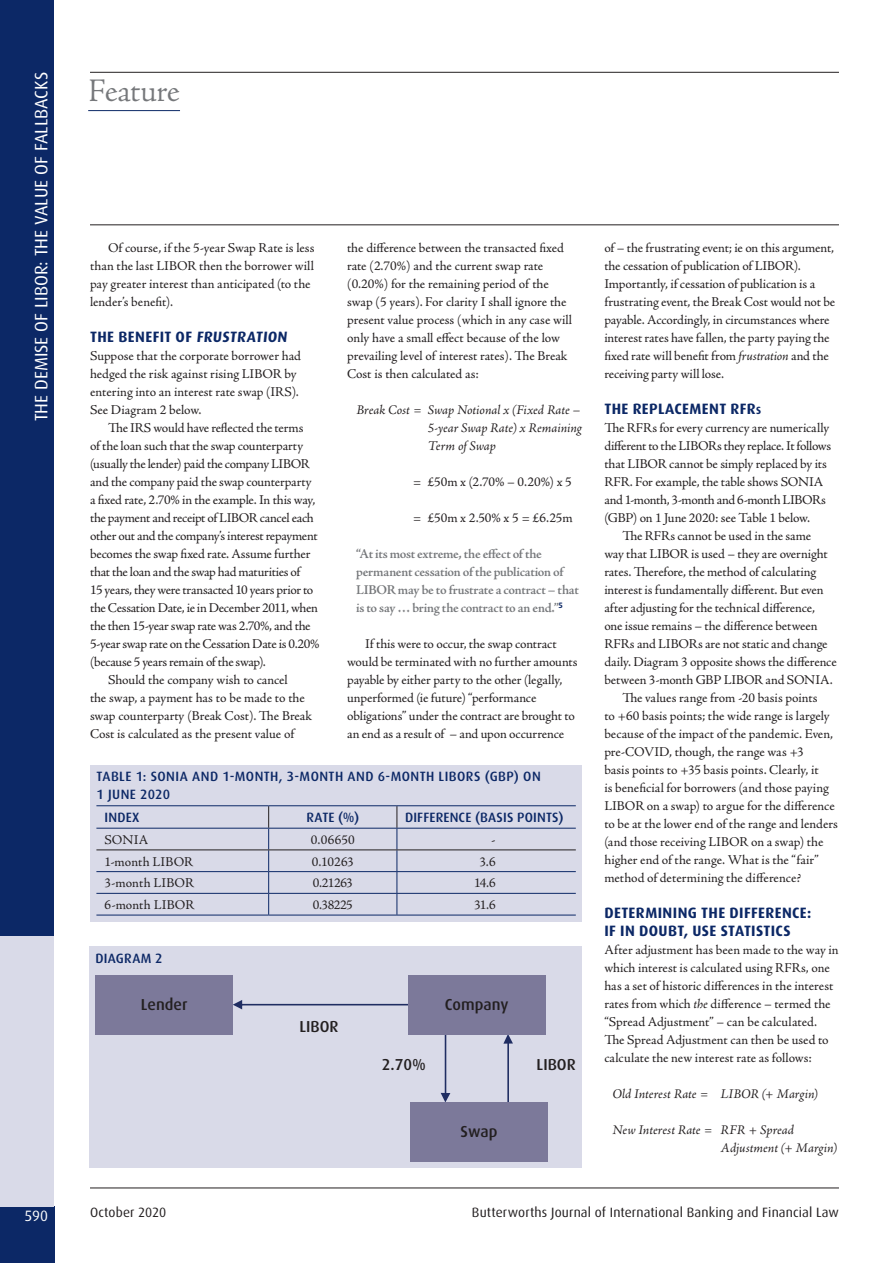
<style>
.page{position:relative;width:893px;height:1263px;background:#fff}
.page>*{position:absolute;margin:0;border:0;box-sizing:border-box;transform-origin:0 0}
.t1{font:300 33px "Adobe Jenson Pro";letter-spacing:-.015em;color:#76787b}
.t2{font:18px "Dax";color:#fff}
.t3{font:500 15.9px "Dax";color:#231f20}
.j-H1{font:700 15px/18px "Dax";letter-spacing:.025em;color:#0c2866}
.t4{font:15px "Dax";color:#fff}
.j-Para{font:13.5px/18px "Adobe Jenson Pro";letter-spacing:-.01em;color:#231f20}
.j-PC{font:13.5px/18px "Adobe Jenson Pro";letter-spacing:-.005em;color:#231f20}
.j-PC-2{font:italic 13.5px/18px "Adobe Jenson Pro";letter-spacing:-.005em;color:#231f20}
.j-QC{font:600 13.5px/18px "Adobe Jenson Pro";letter-spacing:-.02em;color:#76787b}
.j-Table_H1{font:500 13.5px/18px "Dax";letter-spacing:.03em;color:#0c2866}
.j-Table_PC{font:13.5px "Adobe Jenson Pro";color:#231f20}
.t5{font:13.5px "Dax";letter-spacing:.01em;color:#231f20}
.j-Table_H1-2{font:500 13.5px "Dax";letter-spacing:.01em;color:#0c2866}
.s1{font-style:italic}
.s2{font-size:10.5px}
</style>
<div class="page">
<div style="left:90px;top:765px;width:492px;height:156px;background:#d9dae8"></div>
<hr style="left:96px;top:805px;width:173px;height:1px;background:#0c2866">
<hr style="left:269px;top:805px;width:128px;height:1px;background:#0c2866">
<hr style="left:397px;top:805px;width:179px;height:1px;background:#0c2866">
<hr style="left:96px;top:828px;width:173px;height:1px;background:#0c2866">
<hr style="left:269px;top:828px;width:128px;height:1px;background:#0c2866">
<hr style="left:397px;top:828px;width:179px;height:1px;background:#0c2866">
<hr style="left:96px;top:893px;width:173px;height:1px;background:#0c2866">
<hr style="left:269px;top:893px;width:128px;height:1px;background:#0c2866">
<svg style="left:268px;top:806px;width:1px;height:109px"></svg>
<hr style="left:397px;top:893px;width:179px;height:1px;background:#0c2866">
<svg style="left:397px;top:806px;width:1px;height:109px"></svg>
<hr style="left:96px;top:915px;width:173px;height:1px;background:#0c2866">
<hr style="left:269px;top:915px;width:128px;height:1px;background:#0c2866">
<hr style="left:397px;top:915px;width:179px;height:1px;background:#0c2866">
<hr style="left:96px;top:849px;width:173px;height:1px;background:#231f20">
<hr style="left:269px;top:849px;width:128px;height:1px;background:#231f20">
<hr style="left:397px;top:849px;width:179px;height:1px;background:#231f20">
<hr style="left:96px;top:871px;width:173px;height:1px;background:#0c2866">
<hr style="left:269px;top:871px;width:128px;height:1px;background:#0c2866">
<hr style="left:397px;top:871px;width:179px;height:1px;background:#0c2866">
<div style="left:90px;top:947px;width:492px;height:221px;background:#d9dae8"></div>
<svg style="left:233px;top:1000px;width:175px;height:9px"></svg>
<svg style="left:503px;top:1034px;width:10px;height:10px"></svg>
<hr style="left:507px;top:1037px;width:2px;height:66px;background:#202d62">
<svg style="left:441px;top:1093px;width:9px;height:9px"></svg>
<hr style="left:445px;top:1034px;width:1px;height:66px;background:#202d62">
<div style="left:96px;top:975px;width:137px;height:59px;background:#7c799a"></div>
<div style="left:408px;top:975px;width:137px;height:59px;background:#7c799a"></div>
<div style="left:410px;top:1102px;width:138px;height:60px;background:#7c799a"></div>
<div style="left:0;top:1206px;width:54px;height:57px;background:#0c2866"></div>
<hr style="left:90px;top:72px;width:749px;height:1px;background:#231f20">
<hr style="left:90px;top:1188px;width:749px;height:1px;background:#231f20">
<div style="left:0;top:0;width:54px;height:936px;background:#0c2866"></div>
<div style="left:0;top:936px;width:54px;height:270px;background:#d9dae8"></div>
<hr style="left:88px;top:110px;width:92px;height:1px;background:#0c2866">
<hr style="left:90px;top:225px;width:749px;height:1px;background:#231f20">
<h2 class="t2" style="left:31px;top:421px;width:351px;rotate:-90deg">THE DEMISE OF LIBOR: THE VALUE OF FALLBACKS</h2>
<h1 class="t1" style="left:88px;top:72px;width:93px">Feature</h1>
<p class="j-Para" style="left:90px;top:239px;width:226px;text-indent:18px">Of course, if the 5-year Swap Rate is less than the last LIBOR then the borrower will pay greater interest than anticipated (to the lender’s benefit).</p>
<p class="j-H1" style="left:90px;top:328px;width:200px">THE BENEFIT OF FRUSTRATION</p>
<p class="j-PC" style="left:90px;top:347px;width:212px">Suppose that the corporate borrower had hedged the risk against rising LIBOR by entering into an interest rate swap (IRS).<br>See Diagram 2 below.</p>
<p class="j-Para" style="left:90px;top:419px;width:231px;text-indent:18px">The IRS would have reflected the terms<br>of the loan such that the swap counterparty (usually the lender) paid the company LIBOR and the company paid the swap counterparty a fixed rate, 2.70% in the example. In this way, the payment and receipt of LIBOR cancel each other out and the company’s interest repayment becomes the swap fixed rate. Assume further that the loan and the swap had maturities of<br>15 years, they were transacted 10 years prior to the Cessation Date, ie in December 2011, when the then 15-year swap rate was 2.70%, and the 5-year swap rate on the Cessation Date is 0.20% (because 5 years remain of the swap).</p>
<p class="j-Para" style="left:90px;top:671px;width:223px;text-indent:18px">Should the company wish to cancel<br>the swap, a payment has to be made to the swap counterparty (Break Cost). The Break Cost is calculated as the present value of</p>
<p class="j-Para" style="left:347px;top:239px;width:227px">the difference between the transacted fixed rate (2.70%) and the current swap rate (0.20%) for the remaining period of the swap (5 years). For clarity I shall ignore the present value process (which in any case will only have a small effect because of the low prevailing level of interest rates). The Break Cost is then calculated as:</p>
<p class="j-PC-2" style="left:356px;top:402px;width:225px">Break Cost = Swap Notional x (Fixed Rate –</p>
<p class="j-PC-2" style="left:428px;top:420px;width:155px">5-year Swap Rate) x Remaining<br>Term of Swap</p>
<p class="j-PC" style="left:413px;top:473px;width:160px">= £50m x (2.70% – 0.20%) x 5</p>
<p class="j-PC" style="left:413px;top:509px;width:161px">= £50m x 2.50% x 5 = £6.25m</p>
<p class="j-QC" style="left:356px;top:545px;width:224px">“At its most extreme, the effect of the permanent cessation of the publication of LIBOR may be to frustrate a contract – that is to say … bring the contract to an end.”<sup>5</sup></p>
<p class="j-Para" style="left:347px;top:635px;width:232px;text-indent:18px">If this were to occur, the swap contract would be terminated with no further amounts payable by either party to the other (legally, unperformed (ie future) “performance obligations” under the contract are brought to an end as a result of – and upon occurrence</p>
<p class="j-Table_H1" style="left:96px;top:768px;width:446px">TABLE 1: SONIA AND 1-MONTH, 3-MONTH AND 6-MONTH LIBORS (GBP) ON<br>1 JUNE 2020</p>
<p class="j-Table_H1" style="left:105px;top:809px;width:37px">INDEX</p>
<p class="j-Table_H1" style="left:306px;top:809px;width:54px">RATE (%)</p>
<p class="j-Table_H1-2" style="left:405px;top:810px;width:160px">DIFFERENCE (BASIS POINTS)</p>
<p class="j-Table_PC" style="left:105px;top:832px;width:45px">SONIA</p>
<p class="j-Table_PC" style="left:311px;top:832px;width:45px">0.06650</p>
<p class="j-Table_PC" style="left:491px;top:832px;width:6px">-</p>
<p class="j-Table_PC" style="left:105px;top:854px;width:90px">1-month LIBOR</p>
<p class="j-Table_PC" style="left:312px;top:854px;width:44px">0.10263</p>
<p class="j-Table_PC" style="left:479px;top:854px;width:18px">3.6</p>
<p class="j-Table_PC" style="left:105px;top:875px;width:91px">3-month LIBOR</p>
<p class="j-Table_PC" style="left:313px;top:875px;width:42px">0.21263</p>
<p class="j-Table_PC" style="left:474px;top:875px;width:23px">14.6</p>
<p class="j-Table_PC" style="left:105px;top:897px;width:91px">6-month LIBOR</p>
<p class="j-Table_PC" style="left:313px;top:897px;width:42px">0.38225</p>
<p class="j-Table_PC" style="left:474px;top:897px;width:23px">31.6</p>
<p class="j-Table_H1" style="left:96px;top:949px;width:68px">DIAGRAM 2</p>
<p class="t3" style="left:141px;top:995px;width:48px">Lender</p>
<p class="t3" style="left:445px;top:995px;width:65px">Company</p>
<p class="t3" style="left:300px;top:1017px;width:41px">LIBOR</p>
<p class="t3" style="left:382px;top:1055px;width:46px">2.70%</p>
<p class="t3" style="left:460px;top:1123px;width:39px">Swap</p>
<p class="t3" style="left:537px;top:1055px;width:41px">LIBOR</p>
<p class="j-Para" style="left:604px;top:239px;width:232px">of – the frustrating event; ie on this argument, the cessation of publication of LIBOR).<br>Importantly, if cessation of publication is a frustrating event, the Break Cost would not be payable. Accordingly, in circumstances where interest rates have fallen, the party paying the fixed rate will benefit from <span class="s1">frustration</span> and the receiving party will lose.</p>
<p class="j-H1" style="left:604px;top:400px;width:158px">THE REPLACEMENT RFR<span class="s2">s</span></p>
<p class="j-PC" style="left:604px;top:419px;width:228px">The RFRs for every currency are numerically different to the LIBORs they replace. It follows that LIBOR cannot be simply replaced by its RFR. For example, the table shows SONIA and 1-month, 3-month and 6-month LIBORs (GBP) on 1 June 2020: see Table 1 below.</p>
<p class="j-Para" style="left:604px;top:527px;width:234px;text-indent:18px">The RFRs cannot be used in the same<br>way that LIBOR is used – they are overnight rates. Therefore, the method of calculating interest is fundamentally different. But even after adjusting for the technical difference,<br>one issue remains – the difference between RFRs and LIBORs are not static and change daily. Diagram 3 opposite shows the difference between 3-month GBP LIBOR and SONIA.</p>
<p class="j-Para" style="left:604px;top:689px;width:235px;text-indent:18px">The values range from -20 basis points<br>to +60 basis points; the wide range is largely because of the impact of the pandemic. Even, pre-COVID, though, the range was +3<br>basis points to +35 basis points. Clearly, it<br>is beneficial for borrowers (and those paying LIBOR on a swap) to argue for the difference to be at the lower end of the range and lenders (and those receiving LIBOR on a swap) the higher end of the range. What is the “fair” method of determining the difference?</p>
<p class="j-H1" style="left:604px;top:904px;width:208px">DETERMINING THE DIFFERENCE:<br>IF IN DOUBT, USE STATISTICS</p>
<p class="j-PC" style="left:604px;top:941px;width:236px">After adjustment has been made to the way in which interest is calculated using RFRs, one has a set of historic differences in the interest rates from which <span class="s1">the</span> difference – termed the “Spread Adjustment” – can be calculated.<br>The Spread Adjustment can then be used to calculate the new interest rate as follows:</p>
<p class="j-PC-2" style="left:612px;top:1086px;width:98px">Old Interest Rate =</p>
<p class="j-PC-2" style="left:721px;top:1086px;width:99px">LIBOR (+ Margin)</p>
<p class="j-PC-2" style="left:612px;top:1122px;width:102px">New Interest Rate =</p>
<p class="j-PC-2" style="left:721px;top:1122px;width:118px">RFR + Spread<br>Adjustment (+ Margin)</p>
<p class="t4" style="left:24px;top:1207px;width:25px">590</p>
<p class="t5" style="left:90px;top:1204px;width:78px">October 2020</p>
<p class="t5" style="left:472px;top:1204px;width:368px">Butterworths Journal of International Banking and Financial Law</p>
</div>
